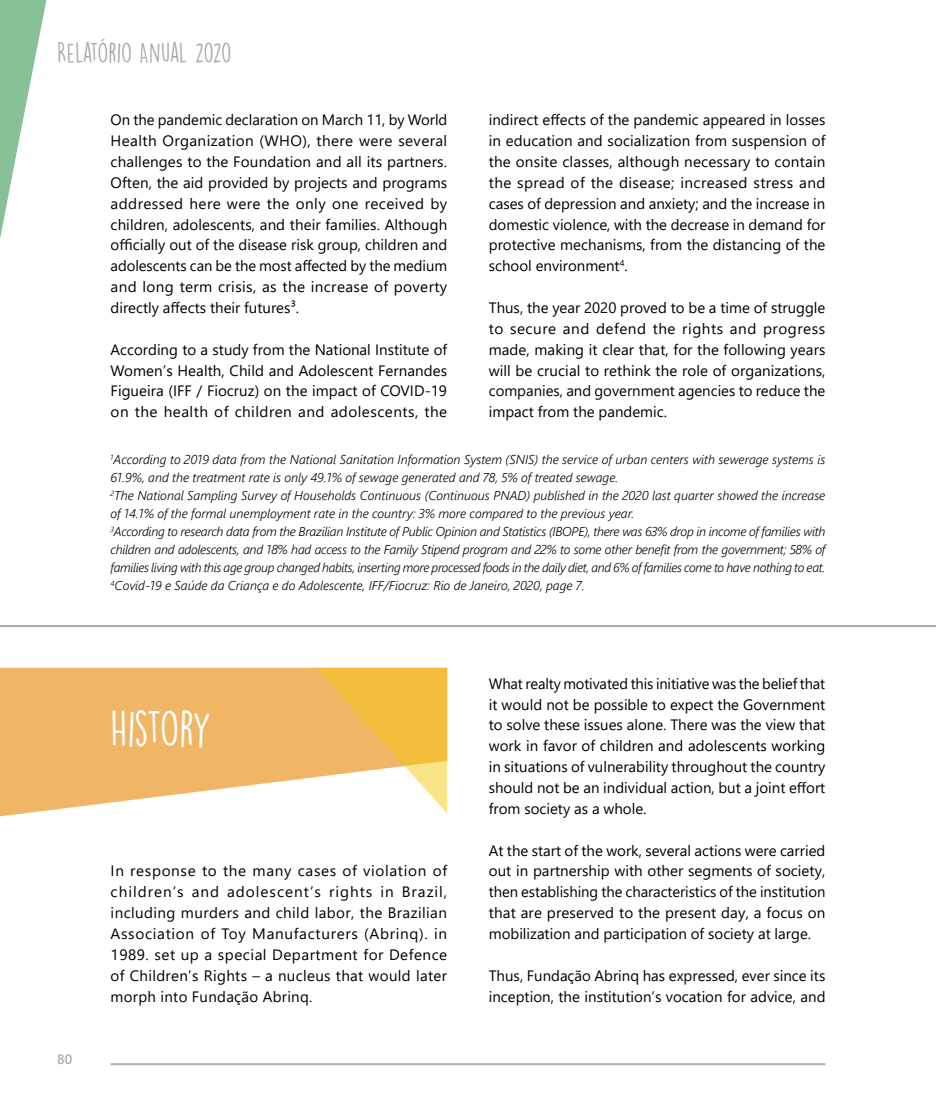
<style>
.page{position:relative;width:936px;height:1106px;background:#fff}
.page>*{position:absolute;margin:0;border:0;box-sizing:border-box;transform-origin:0 0}
.t1{font:45px "DK Lemon Yellow Sun";letter-spacing:-.045em;color:#fff}
.t2{font:25.05px "DK Lemon Yellow Sun";letter-spacing:-.025em;color:#a7a9ac}
.t3{font:15px/20.9px "Segoe UI";color:#000;text-align:justify}
.t4{font:600 13.5px "Segoe UI";color:#a7a9ac}
.t5{font:italic 300 12.75px/18px "Segoe UI";color:#000}
</style>
<div class="page">
<svg style="left:0;top:667px;width:447px;height:150px;background:#f3c07c"></svg>
<svg style="left:316px;top:667px;width:131px;height:146px"></svg>
<hr style="left:0;top:625px;width:935px;height:1px;background:#a7a9ac">
<hr style="left:0;top:626px;width:935px;height:1px;background:#a7a9ac">
<svg style="left:0;top:0;width:47px;height:239px"></svg>
<hr style="left:111px;top:1063px;width:714px;height:1px;background:#a7a9ac">
<hr style="left:111px;top:1064px;width:714px;height:1px;background:#a7a9ac">
<h2 class="t2" style="left:57px;top:37px;width:176px">RELATÓRIO ANUAL 2020</h2>
<p class="t3" style="left:489px;top:108px;width:338px">indirect effects of the pandemic appeared in losses in education and socialization from suspension of the onsite classes, although necessary to contain the spread of the disease; increased stress and cases of depression and anxiety; and the increase in domestic violence, with the decrease in demand for protective mechanisms, from the distancing of the school environment<sup>4</sup>.</p>
<p class="t3" style="left:489px;top:296px;width:338px">Thus, the year 2020 proved to be a time of struggle to secure and defend the rights and progress made, making it clear that, for the following years will be crucial to rethink the role of organizations, companies, and government agencies to reduce the impact from the pandemic.</p>
<p class="t3" style="left:111px;top:108px;width:338px">On the pandemic declaration on March 11, by World Health Organization (WHO), there were several challenges to the Foundation and all its partners.<br>Often, the aid provided by projects and programs addressed here were the only one received by children, adolescents, and their families. Although officially out of the disease risk group, children and adolescents can be the most affected by the medium and long term crisis, as the increase of poverty directly affects their futures³.</p>
<p class="t3" style="left:111px;top:338px;width:338px">According to a study from the National Institute of Women’s Health, Child and Adolescent Fernandes Figueira (IFF / Fiocruz) on the impact of COVID-19 on the health of children and adolescents, the</p>
<p class="t5" style="left:111px;top:448px;width:716px"><sup>1</sup>According to 2019 data from the National Sanitation Information System (SNIS) the service of urban centers with sewerage systems is 61.9%, and the treatment rate is only 49.1% of sewage generated and 78, 5% of treated sewage.<br><sup>2</sup>The National Sampling Survey of Households Continuous (Continuous PNAD) published in the 2020 last quarter showed the increase of 14.1% of the formal unemployment rate in the country: 3% more compared to the previous year.<br><sup>3</sup>According to research data from the Brazilian Institute of Public Opinion and Statistics (IBOPE), there was 63% drop in income of families with children and adolescents, and 18% had access to the Family Stipend program and 22% to some other benefit from the government; 58% of families living with this age group changed habits, inserting more processed foods in the daily diet, and 6% of families come to have nothing to eat.<br><sup>4</sup>Covid-19 e Saúde da Criança e do Adolescente, IFF/Fiocruz: Rio de Janeiro, 2020, page 7.</p>
<h1 class="t1" style="left:111px;top:700px;width:103px">HISTORY</h1>
<p class="t4" style="left:57px;top:1046px;width:16px">80</p>
<p class="t3" style="left:111px;top:859px;width:338px">In response to the many cases of violation of children’s and adolescent’s rights in Brazil, including murders and child labor, the Brazilian Association of Toy Manufacturers (Abrinq). in 1989. set up a special Department for Defence of Children’s Rights – a nucleus that would later morph into Fundação Abrinq.</p>
<p class="t3" style="left:489px;top:671px;width:338px">What realty motivated this initiative was the belief that it would not be possible to expect the Government to solve these issues alone. There was the view that work in favor of children and adolescents working in situations of vulnerability throughout the country should not be an individual action, but a joint effort from society as a whole.</p>
<p class="t3" style="left:489px;top:838px;width:338px">At the start of the work, several actions were carried out in partnership with other segments of society, then establishing the characteristics of the institution that are preserved to the present day, a focus on mobilization and participation of society at large.</p>
<p class="t3" style="left:489px;top:963px;width:338px">Thus, Fundação Abrinq has expressed, ever since its inception, the institution’s vocation for advice, and</p>
</div>
